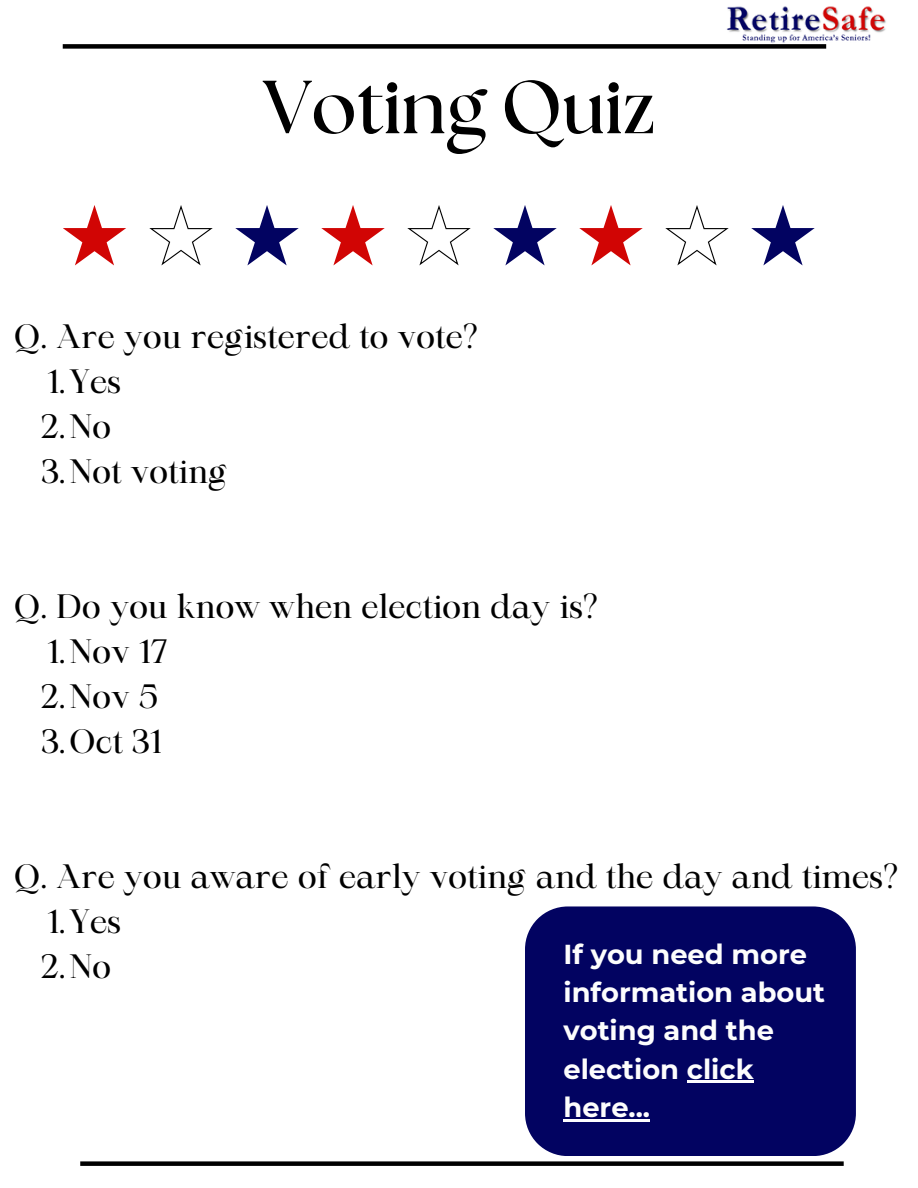
<style>
.page{position:relative;width:918px;height:1188px;background:#fff}
.page>*{position:absolute;margin:0;border:0;box-sizing:border-box;transform-origin:0 0}
.t1{font:700 75px "The Seasons";color:#000}
.t2{font:32.4px "Maharlika";color:#000}
.t3{font:700 27.3px/38.2px "Montserrat";color:#fdfdfd}
</style>
<div class="page">
<svg style="left:63px;top:205px;width:63px;height:60px"></svg>
<svg style="left:149px;top:205px;width:64px;height:60px"></svg>
<svg style="left:235px;top:205px;width:64px;height:60px"></svg>
<svg style="left:321px;top:205px;width:64px;height:60px"></svg>
<svg style="left:407px;top:205px;width:64px;height:60px"></svg>
<svg style="left:493px;top:205px;width:64px;height:60px"></svg>
<svg style="left:579px;top:205px;width:64px;height:60px"></svg>
<svg style="left:665px;top:205px;width:64px;height:60px"></svg>
<svg style="left:751px;top:205px;width:64px;height:60px"></svg>
<div style="left:63px;top:44px;width:763px;height:5px;background:#000"></div>
<img style="left:718px;top:6px;width:168px;height:40px">
<div style="left:80px;top:1161px;width:764px;height:5px;background:#000"></div>
<div style="left:525px;top:906px;width:331px;height:250px;background:#020361"></div>
<hr style="left:687px;top:1081px;width:67px;height:2px;background:#fdfdfd">
<hr style="left:563px;top:1119px;width:87px;height:2px;background:#fdfdfd">
<p class="t1" style="left:263px;top:73px;width:393px">Voting Quiz</p>
<h1 class="t2" style="left:14px;top:323px;width:466px">Q. Are you registered to vote?</h1>
<h2 class="t2" style="left:47px;top:368px;width:76px">1.Yes</h2>
<p class="t2" style="left:41px;top:413px;width:72px">2.No</p>
<p class="t2" style="left:41px;top:458px;width:188px">3.Not voting</p>
<p class="t2" style="left:14px;top:593px;width:586px">Q. Do you know when election day is?</p>
<h2 class="t2" style="left:47px;top:638px;width:122px">1.Nov 17</h2>
<p class="t2" style="left:41px;top:683px;width:119px">2.Nov 5</p>
<p class="t2" style="left:41px;top:728px;width:122px">3.Oct 31</p>
<p class="t2" style="left:14px;top:863px;width:886px">Q. Are you aware of early voting and the day and times?</p>
<h2 class="t2" style="left:47px;top:908px;width:76px">1.Yes</h2>
<p class="t2" style="left:41px;top:953px;width:72px">2.No</p>
<p class="t3" style="left:563px;top:935px;width:263px">If you need more information about voting and the election click here...</p>
</div>
